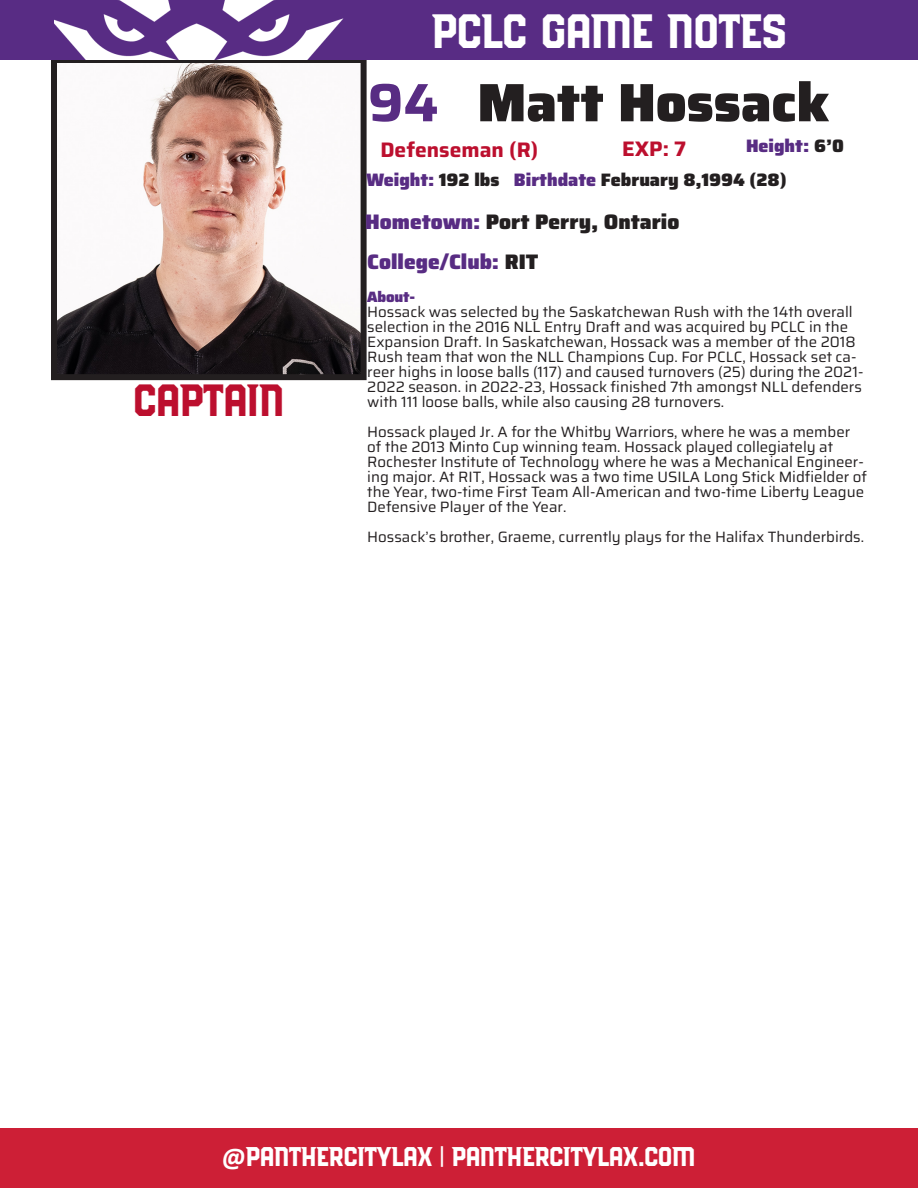
<style>
.page{position:relative;width:918px;height:1188px;background:#fff}
.page>*{position:absolute;margin:0;border:0;box-sizing:border-box;transform-origin:0 0}
.t1{font:100 54px "Saira";color:#231f20}
.t2{font:100 54px "Saira";color:#582c83}
.t3{font:48px "PCBLOCK Regular";color:#fff}
.t4{font:45px "PCBLOCK Regular";color:#bc0f2e}
.t5{font:27px "PCBLOCK Regular";color:#fff}
.t6{font:100 21px "Saira";color:#231f20}
.t7{font:100 21px "Saira";color:#bc0f2e}
.t8{font:100 21px "Saira";color:#582c83}
.t9{font:100 18px "Saira";color:#231f20}
.t10{font:100 18px "Saira";color:#582c83}
.t11{font:100 15px/15px "Saira";color:#231f20}
.t12{font:100 15px "Saira";letter-spacing:-.01em;color:#582c83}
.s1{color:#231f20}
.s2{color:#582c83}
.s3{font-family:"Calibri";font-weight:700}
.s4{font-family:"Morganite";font-weight:700}
</style>
<div class="page">
<img style="left:58px;top:64px;width:302px;height:309px">
<div style="left:51px;top:57px;width:316px;height:323px;border:6px solid #231f20"></div>
<div style="left:0;top:1129px;width:918px;height:59px;background:#cd1f36"></div>
<div style="left:0;top:0;width:918px;height:60px;background:#582c84"></div>
<img style="left:54px;top:1px;width:289px;height:59px">
<p class="t4" style="left:134px;top:380px;width:45px">CAPTAIN</p>
<p class="t3" style="left:432px;top:10px;width:356px">PCLC GAME NOTES</p>
<p class="t2" style="left:368px;top:59px;width:72px">94</p>
<p class="t1" style="left:478px;top:59px;width:353px">Matt Hossack</p>
<p class="t7" style="left:380px;top:133px;width:159px">Defenseman (R)</p>
<p class="t10" style="left:746px;top:131px;width:99px">Height: <span class="s1">6’0</span></p>
<p class="t10" style="left:367px;top:165px;width:134px">Weight: <span class="s1">192 lbs</span></p>
<p class="t9" style="left:514px;top:165px;width:274px"><span class="s2">Birthdate</span> February 8,1994 (28)</p>
<p class="t6" style="left:365px;top:205px;width:316px"><span class="s2">Hometown:</span> Port Perry, Ontario</p>
<p class="t8" style="left:367px;top:245px;width:173px">College/Club: <span class="s1">RIT</span></p>
<p class="t12" style="left:367px;top:284px;width:50px">About-</p>
<p class="t11" style="left:367px;top:304px;width:498px">Hossack was selected by the Saskatchewan Rush with the 14th overall selection in the 2016 NLL Entry Draft and was acquired by PCLC in the Expansion Draft. In Saskatchewan, Hossack was a member of the 2018<br>Rush team that won the NLL Champions Cup. For PCLC, Hossack set ca&shy;reer highs in loose balls (117) and caused turnovers (25) during the 2021- 2022 season. in 2022-23, Hossack finished 7th amongst NLL defenders with 111 loose balls, while also causing 28 turnovers.</p>
<p class="t11" style="left:367px;top:424px;width:501px">Hossack played Jr. A for the Whitby Warriors, where he was a member of the 2013 Minto Cup winning team. Hossack played collegiately at Rochester Institute of Technology where he was a Mechanical Engineer&shy;ing major. At RIT, Hossack was a two time USILA Long Stick Midfielder of the Year, two-time First Team All-American and two-time Liberty League Defensive Player of the Year.</p>
<p class="t11" style="left:367px;top:529px;width:498px">Hossack’s brother, Graeme, currently plays for the Halifax Thunderbirds.</p>
<p class="t7" style="left:622px;top:131px;width:66px">EXP: 7</p>
<p class="t5" style="left:222px;top:1145px;width:39px"><span class="s3">@</span>PANTHERCITYLA</p>
<p class="t5" style="left:417px;top:1145px;width:49px">X <span class="s4">|</span> PANTHERCITYLA</p>
<p class="t5" style="left:623px;top:1145px;width:73px">X.COM</p>
</div>
